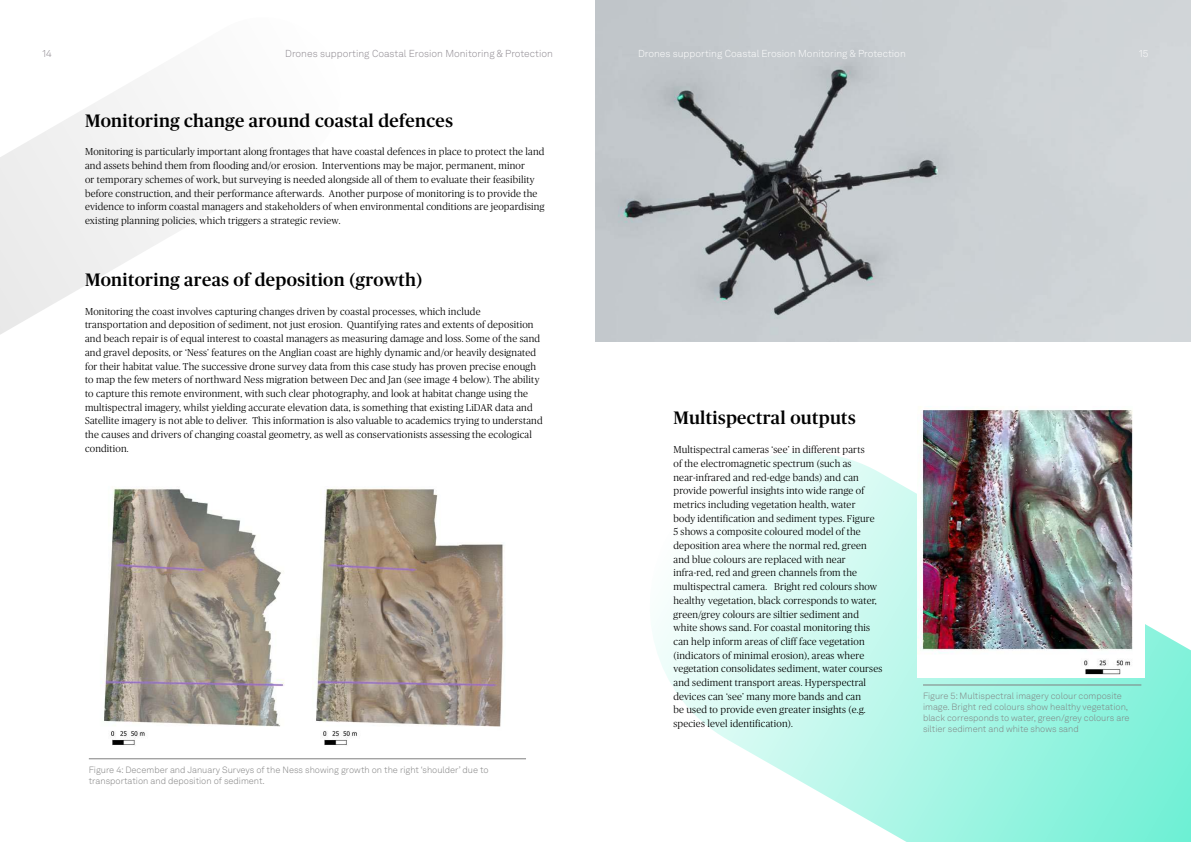
<style>
.page{position:relative;width:1191px;height:842px;background:#fff}
.page>*{position:absolute;margin:0;border:0;box-sizing:border-box;transform-origin:0 0}
.t1{font:500 18px "Publico Headline";letter-spacing:.02em;color:#000}
.t2{font:300 10px/13.7px "Publico Headline";letter-spacing:.02em;color:#000}
.t3{font:300 10px "Akkurat LL";color:#8c878e}
.t4{font:300 10px "Akkurat LL";color:#fff}
.t5{font:300 9px/10.8px "Akkurat LL";color:#7f7f7f}
</style>
<div class="page">
<svg style="left:653px;top:452px;width:538px;height:390px"></svg>
<svg style="left:0;top:83px;width:206px;height:252px;fill:#f3f3f3"></svg>
<img style="left:100px;top:488px;width:184px;height:257px">
<hr style="left:89px;top:759px;width:437px;height:1px;background:#7f7f7f">
<img style="left:917px;top:410px;width:227px;height:267px">
<hr style="left:923px;top:685px;width:218px;height:1px;background:#7f7f7f">
<img style="left:595px;top:0;width:596px;height:342px">
<img style="left:316px;top:488px;width:188px;height:257px">
<p class="t3" style="left:43px;top:49px;width:11px">14</p>
<p class="t4" style="left:638px;top:49px;width:269px">Drones supporting Coastal Erosion Monitoring &amp; Protection</p>
<p class="t4" style="left:1139px;top:49px;width:11px">15</p>
<p class="t3" style="left:285px;top:49px;width:269px">Drones supporting Coastal Erosion Monitoring &amp; Protection</p>
<h1 class="t1" style="left:85px;top:113px;width:369px">Monitoring change around coastal defences</h1>
<p class="t2" style="left:85px;top:146px;width:461px">Monitoring is particularly important along frontages that have coastal defences in place to protect the land and assets behind them from flooding and/or erosion. Interventions may be major, permanent, minor<br>or temporary schemes of work, but surveying is needed alongside all of them to evaluate their feasibility before construction, and their performance afterwards. Another purpose of monitoring is to provide the evidence to inform coastal managers and stakeholders of when environmental conditions are jeopardising existing planning policies, which triggers a strategic review.</p>
<h1 class="t1" style="left:85px;top:272px;width:339px">Monitoring areas of deposition (growth)</h1>
<p class="t2" style="left:85px;top:305px;width:459px">Monitoring the coast involves capturing changes driven by coastal processes, which include transportation and deposition of sediment, not just erosion. Quantifying rates and extents of deposition and beach repair is of equal interest to coastal managers as measuring damage and loss. Some of the sand and gravel deposits, or ‘Ness’ features on the Anglian coast are highly dynamic and/or heavily designated for their habitat value. The successive drone survey data from this case study has proven precise enough to map the few meters of northward Ness migration between Dec and Jan (see image 4 below). The ability to capture this remote environment, with such clear photography, and look at habitat change using the multispectral imagery, whilst yielding accurate elevation data, is something that existing LiDAR data and Satellite imagery is not able to deliver. This information is also valuable to academics trying to understand the causes and drivers of changing coastal geometry, as well as conservationists assessing the ecological condition.</p>
<p class="t5" style="left:89px;top:765px;width:401px">Figure 4: December and January Surveys of the Ness showing growth on the right ‘shoulder’ due to transportation and deposition of sediment.</p>
<h1 class="t1" style="left:673px;top:410px;width:184px">Multispectral outputs</h1>
<p class="t2" style="left:673px;top:444px;width:210px">Multispectral cameras ‘see’ in different parts<br>of the electromagnetic spectrum (such as near-infrared and red-edge bands) and can provide powerful insights into wide range of metrics including vegetation health, water<br>body identification and sediment types. Figure<br>5 shows a composite coloured model of the deposition area where the normal red, green and blue colours are replaced with near infra-red, red and green channels from the multispectral camera. Bright red colours show healthy vegetation, black corresponds to water, green/grey colours are siltier sediment and white shows sand. For coastal monitoring this can help inform areas of cliff face vegetation (indicators of minimal erosion), areas where vegetation consolidates sediment, water courses and sediment transport areas. Hyperspectral devices can ‘see’ many more bands and can<br>be used to provide even greater insights (e.g. species level identification).</p>
<p class="t5" style="left:923px;top:691px;width:208px">Figure 5: Multispectral imagery colour composite image. Bright red colours show healthy vegetation, black corresponds to water, green/grey colours are siltier sediment and white shows sand</p>
</div>
